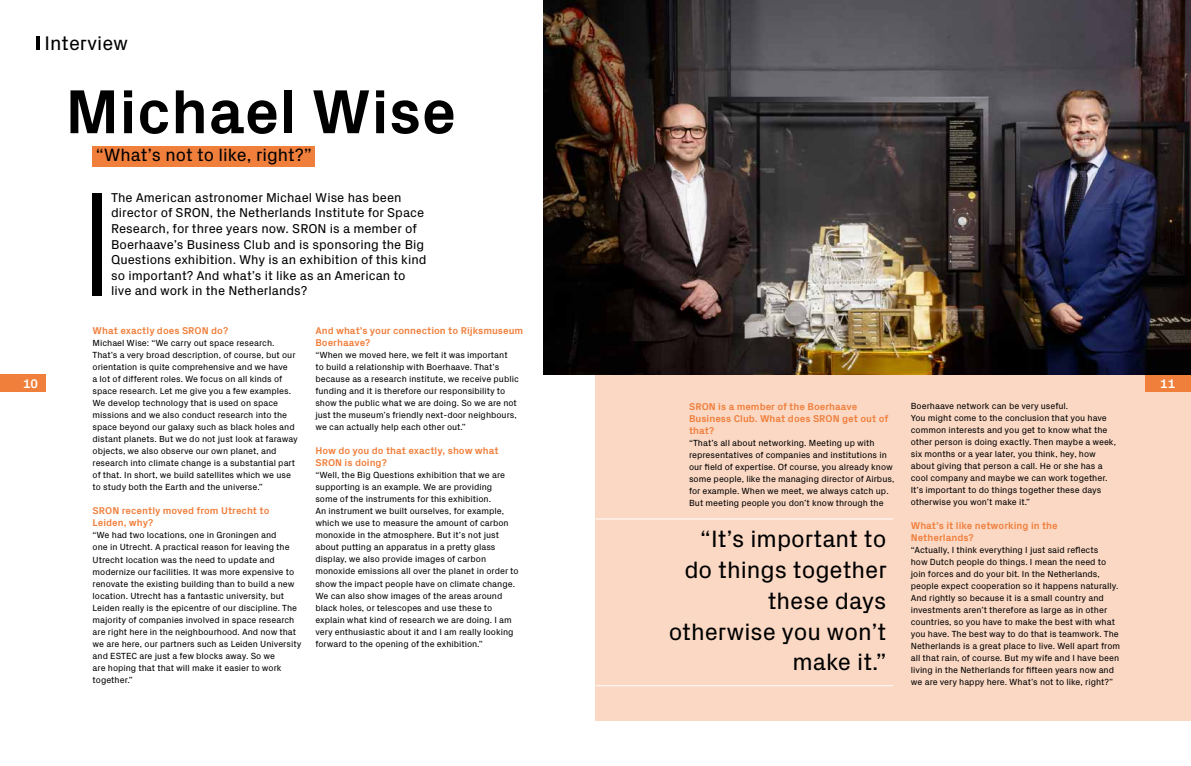
<style>
.page{position:relative;width:1191px;height:766px;background:#fff}
.page>*{position:absolute;margin:0;border:0;box-sizing:border-box;transform-origin:0 0}
.t1{font:700 62.9px "Px Grotesk";color:#000}
.t2{font:24px/30.8px "Px Grotesk";color:#000;text-align:right}
.t3{font:20px "Px Grotesk";color:#000}
.t4{font:18px "Px Grotesk";color:#000}
.t5{font:13px/15.6px "Px Grotesk";color:#000}
.t6{font:700 12.6px "Px Grotesk";color:#fff}
.t7{font:700 10px/12px "Px Grotesk";color:#f07f3c}
.t8{font:9px/12px "Px Grotesk";color:#000}
</style>
<div class="page">
<div style="left:0;top:374px;width:46px;height:18px;background:#f07f3c"></div>
<div style="left:93px;top:146px;width:222px;height:21px;background:#f07f3c"></div>
<div style="left:92px;top:192px;width:9px;height:103px;background:#000"></div>
<hr style="left:36px;top:36px;width:4px;height:14px;background:#000">
<div style="left:595px;top:162px;width:596px;height:558px;background:#fad8c4"></div>
<div style="left:1145px;top:374px;width:46px;height:18px;background:#f07f3c"></div>
<img style="left:543px;top:0;width:648px;height:374px">
<hr style="left:595px;top:518px;width:298px;height:1px;background:#fff">
<hr style="left:595px;top:685px;width:298px;height:1px;background:#fff">
<h3 class="t3" style="left:45px;top:29px;width:85px">Interview</h3>
<h3 class="t6" style="left:23px;top:374px;width:17px">10</h3>
<h1 class="t1" style="left:65px;top:66px;width:393px">Michael Wise</h1>
<h3 class="t4" style="left:96px;top:142px;width:218px">“What’s not to like, right?”</h3>
<p class="t5" style="left:111px;top:188px;width:317px">The American astronomer Michael Wise has been director of SRON, the Netherlands Institute for Space Research, for three years now. SRON is a member of Boerhaave’s Business Club and is sponsoring the Big Questions exhibition. Why is an exhibition of this kind so important? And what’s it like as an American to live and work in the Netherlands?</p>
<p class="t7" style="left:93px;top:324px;width:137px">What exactly does SRON do?</p>
<p class="t8" style="left:93px;top:336px;width:207px">Michael Wise: “We carry out space research.<br>That’s a very broad description, of course, but our orientation is quite comprehensive and we have<br>a lot of different roles. We focus on all kinds of space research. Let me give you a few examples.<br>We develop technology that is used on space missions and we also conduct research into the space beyond our galaxy such as black holes and distant planets. But we do not just look at faraway objects, we also observe our own planet, and research into climate change is a substantial part of that. In short, we build satellites which we use to study both the Earth and the universe.”</p>
<p class="t7" style="left:93px;top:504px;width:178px">SRON recently moved from Utrecht to<br>Leiden, why?</p>
<p class="t8" style="left:93px;top:528px;width:210px">“We had two locations, one in Groningen and<br>one in Utrecht. A practical reason for leaving the Utrecht location was the need to update and modernize our facilities. It was more expensive to renovate the existing building than to build a new location. Utrecht has a fantastic university, but Leiden really is the epicentre of our discipline. The majority of companies involved in space research are right here in the neighbourhood. And now that we are here, our partners such as Leiden University and ESTEC are just a few blocks away. So we<br>are hoping that that will make it easier to work together.”</p>
<p class="t7" style="left:315px;top:324px;width:209px">And what’s your connection to Rijksmuseum<br>Boerhaave?</p>
<p class="t8" style="left:315px;top:348px;width:205px">“When we moved here, we felt it was important<br>to build a relationship with Boerhaave. That’s because as a research institute, we receive public funding and it is therefore our responsibility to show the public what we are doing. So we are not just the museum’s friendly next-door neighbours, we can actually help each other out.”</p>
<p class="t7" style="left:315px;top:444px;width:185px">How do you do that exactly, show what<br>SRON is doing?</p>
<p class="t8" style="left:315px;top:468px;width:205px">“Well, the Big Questions exhibition that we are supporting is an example. We are providing<br>some of the instruments for this exhibition.<br>An instrument we built ourselves, for example, which we use to measure the amount of carbon monoxide in the atmosphere. But it’s not just about putting an apparatus in a pretty glass display, we also provide images of carbon monoxide emissions all over the planet in order to show the impact people have on climate change.<br>We can also show images of the areas around black holes, or telescopes and use these to explain what kind of research we are doing. I am very enthusiastic about it and I am really looking forward to the opening of the exhibition.”</p>
<p class="t7" style="left:689px;top:400px;width:201px">SRON is a member of the Boerhaave<br>Business Club. What does SRON get out of that?</p>
<p class="t8" style="left:689px;top:436px;width:207px">“That’s all about networking. Meeting up with representatives of companies and institutions in our field of expertise. Of course, you already know some people, like the managing director of Airbus, for example. When we meet, we always catch up.<br>But meeting people you don’t know through the</p>
<h2 class="t2" style="left:668px;top:521px;width:220px">“It’s important to do things together these days otherwise you won’t make it.”</h2>
<p class="t8" style="left:910px;top:399px;width:207px">Boerhaave network can be very useful.<br>You might come to the conclusion that you have common interests and you get to know what the other person is doing exactly. Then maybe a week, six months or a year later, you think, hey, how about giving that person a call. He or she has a cool company and maybe we can work together.<br>It’s important to do things together these days otherwise you won’t make it.”</p>
<p class="t7" style="left:910px;top:519px;width:148px">What’s it like networking in the<br>Netherlands?</p>
<p class="t8" style="left:910px;top:543px;width:211px">“Actually, I think everything I just said reflects<br>how Dutch people do things. I mean the need to join forces and do your bit. In the Netherlands, people expect cooperation so it happens naturally.<br>And rightly so because it is a small country and investments aren’t therefore as large as in other countries, so you have to make the best with what you have. The best way to do that is teamwork. The Netherlands is a great place to live. Well apart from all that rain, of course. But my wife and I have been living in the Netherlands for fifteen years now and we are very happy here. What’s not to like, right?”</p>
<h3 class="t6" style="left:1160px;top:374px;width:17px">11</h3>
</div>
